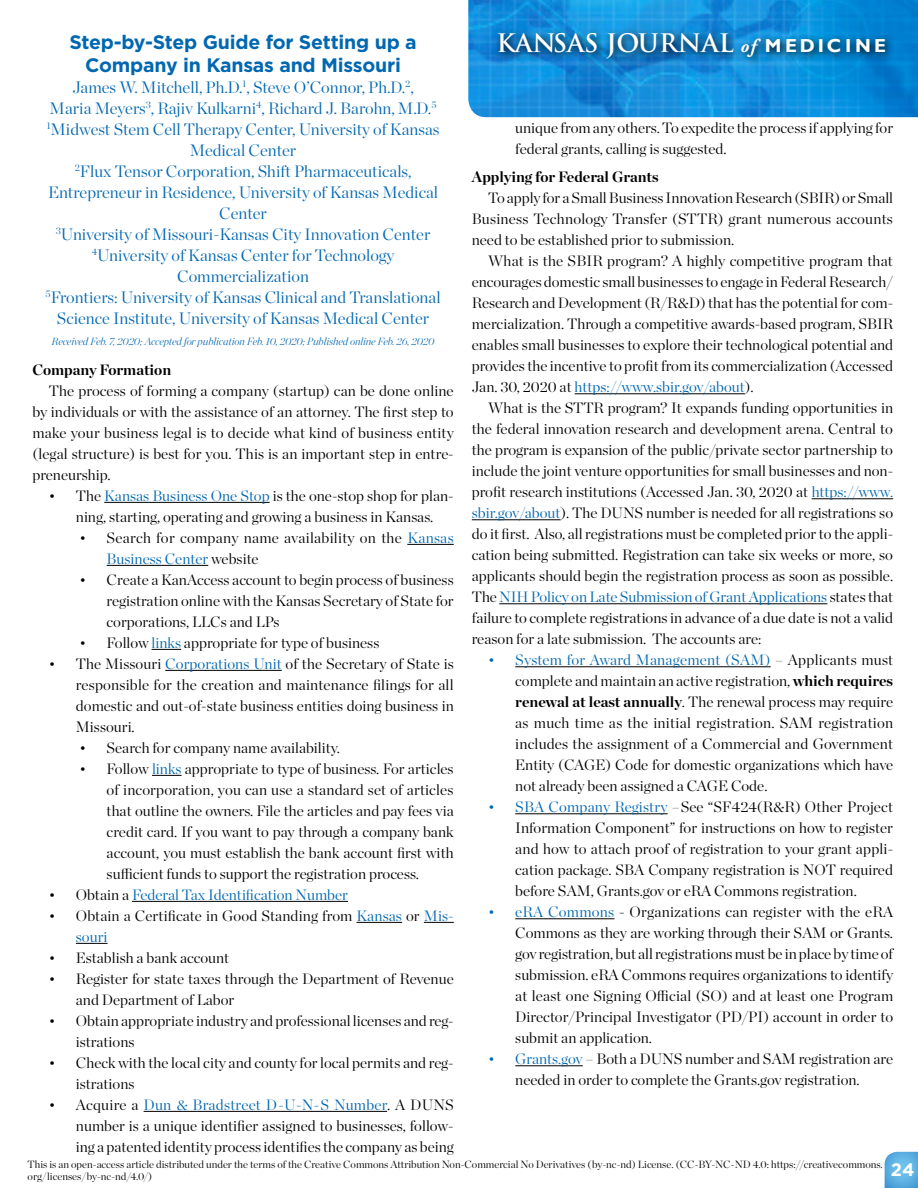
<style>
.page{position:relative;width:918px;height:1188px;background:#fff}
.page>*{position:absolute;margin:0;border:0;box-sizing:border-box;transform-origin:0 0}
.t1{font:700 24.9px "Trajan Pro";color:#fff}
.t2{font:700 19.5px "Gotham";letter-spacing:-.01em;color:#0067b1}
.t3{font:700 18px "Gotham";color:#fff}
.t4{font:300 16.5px/21px "Chronicle Display";color:#0067b1;text-align:center}
.t5{font:300 15px/21px "Chronicle Display";color:#000;text-align:justify}
.t6{font:700 15px "Chronicle Display";color:#000}
.t7{font:300 15px "Chronicle Display";color:#0067b1}
.t8{font:300 10.5px/12px "Chronicle Display";color:#000}
.t9{font:italic 200 10.5px "Chronicle Display";letter-spacing:-.01em;color:#0067b1}
.s1{font-family:"Adobe Garamond Pro";font-style:italic;font-size:18.75px}
.s2{font-family:"Gill Sans";font-size:18.75px}
.s3{color:#0067b1}
.s4{color:#000}
.s5{font-weight:700}
</style>
<div class="page">
<img style="left:468px;top:0;width:450px;height:117px">
<svg style="left:494px;top:27px;width:402px;height:41px;background:#107abd"></svg>
<hr style="left:104px;top:502px;width:166px;height:1px;background:#000">
<hr style="left:407px;top:544px;width:47px;height:1px;background:#000">
<hr style="left:107px;top:565px;width:101px;height:1px;background:#000">
<svg style="left:152px;top:649px;width:29px;height:1px"></svg>
<hr style="left:165px;top:670px;width:117px;height:1px;background:#000">
<hr style="left:152px;top:775px;width:30px;height:1px;background:#000">
<hr style="left:132px;top:901px;width:216px;height:1px;background:#000">
<hr style="left:356px;top:922px;width:46px;height:1px;background:#000">
<hr style="left:424px;top:922px;width:30px;height:1px;background:#000">
<hr style="left:76px;top:943px;width:32px;height:1px;background:#000">
<hr style="left:144px;top:1111px;width:243px;height:1px;background:#000">
<hr style="left:575px;top:393px;width:170px;height:1px;background:#000">
<hr style="left:812px;top:498px;width:81px;height:1px;background:#000">
<hr style="left:472px;top:519px;width:88px;height:1px;background:#000">
<hr style="left:499px;top:603px;width:328px;height:1px;background:#000">
<hr style="left:515px;top:666px;width:256px;height:1px;background:#000">
<hr style="left:515px;top:813px;width:153px;height:1px;background:#000">
<hr style="left:515px;top:918px;width:99px;height:1px;background:#000">
<hr style="left:515px;top:1065px;width:68px;height:1px;background:#000">
<svg style="left:884px;top:1151px;width:34px;height:37px"></svg>
<p class="t2" style="left:69px;top:30px;width:349px">Step-by-Step Guide for Setting up a</p>
<p class="t1" style="left:496px;top:28px;width:391px">KANSAS JOURNAL <span class="s1">of</span> <span class="s2">M EDIC I N E</span></p>
<p class="t2" style="left:85px;top:52px;width:317px">Company in Kansas and Missouri</p>
<p class="t4" style="left:72px;top:75px;width:343px">James W. Mitchell, Ph.D.<sup>1</sup>, Steve O’Connor, Ph.D.<sup>2</sup>,</p>
<p class="t4" style="left:50px;top:96px;width:388px">Maria Meyers<sup>3</sup>, Rajiv Kulkarni<sup>4</sup>, Richard J. Barohn, M.D.<sup>5</sup></p>
<p class="t4" style="left:47px;top:117px;width:394px"><sup>1</sup>Midwest Stem Cell Therapy Center, University of Kansas<br>Medical Center</p>
<p class="t4" style="left:75px;top:159px;width:338px"><sup>2</sup>Flux Tensor Corporation, Shift Pharmaceuticals,</p>
<p class="t4" style="left:48px;top:180px;width:392px">Entrepreneur in Residence, University of Kansas Medical<br>Center</p>
<p class="t4" style="left:56px;top:222px;width:376px"><sup>3</sup>University of Missouri-Kansas City Innovation Center</p>
<p class="t4" style="left:92px;top:243px;width:304px"><sup>4</sup>University of Kansas Center for Technology</p>
<p class="t4" style="left:177px;top:264px;width:133px">Commercialization</p>
<p class="t4" style="left:46px;top:285px;width:397px"><sup>5</sup>Frontiers: University of Kansas Clinical and Translational<br>Science Institute, University of Kansas Medical Center</p>
<p class="t9" style="left:52px;top:333px;width:384px">Received Feb. 7, 2020; Accepted for publication Feb. 10, 2020; Published online Feb. 26, 2020</p>
<p class="t6" style="left:32px;top:358px;width:140px">Company Formation</p>
<p class="t5" style="left:32px;top:379px;width:423px;text-indent:17px">The process of forming a company (startup) can be done online by individuals or with the assistance of an attorney. The first step to make your business legal is to decide what kind of business entity (legal structure) is best for you. This is an important step in entre&shy;preneurship.</p>
<p class="t5" style="left:49px;top:484px;width:406px;text-align:center">• The <span class="s3">Kansas Business One Stop</span> is the one-stop shop for plan&shy;ning, starting, operating and growing a business in Kansas.</p>
<p class="t5" style="left:107px;top:526px;width:349px;text-indent:-27px">• Search for company name availability on the <span class="s3">Kansas<br>Business Center</span> website</p>
<p class="t5" style="left:107px;top:568px;width:349px;text-indent:-27px">• Create a KanAccess account to begin process of business registration online with the Kansas Secretary of State for corporations, LLCs and LPs</p>
<p class="t5" style="left:80px;top:631px;width:301px">• Follow <span class="s3">links</span> appropriate for type of business</p>
<p class="t5" style="left:76px;top:652px;width:379px;text-indent:-27px">• The Missouri <span class="s3">Corporations Unit</span> of the Secretary of State is responsible for the creation and maintenance filings for all domestic and out-of-state business entities doing business in Missouri.</p>
<p class="t5" style="left:80px;top:736px;width:262px">• Search for company name availability.</p>
<p class="t5" style="left:107px;top:757px;width:349px;text-indent:-27px">• Follow <span class="s3">links</span> appropriate to type of business. For articles of incorporation, you can use a standard set of articles that outline the owners. File the articles and pay fees via credit card. If you want to pay through a company bank account, you must establish the bank account first with sufficient funds to support the registration process.</p>
<p class="t7" style="left:49px;top:883px;width:301px"><span class="s4">• Obtain a</span> Federal Tax Identification Number</p>
<p class="t5" style="left:76px;top:904px;width:379px;text-indent:-27px">• Obtain a Certificate in Good Standing from <span class="s3">Kansas</span> or <span class="s3">Mis&shy;souri</span></p>
<p class="t5" style="left:49px;top:946px;width:182px">• Establish a bank account</p>
<p class="t5" style="left:76px;top:967px;width:379px;text-indent:-27px">• Register for state taxes through the Department of Revenue and Department of Labor</p>
<p class="t5" style="left:76px;top:1009px;width:379px;text-indent:-27px">• Obtain appropriate industry and professional licenses and reg&shy;istrations</p>
<p class="t5" style="left:76px;top:1051px;width:379px;text-indent:-27px">• Check with the local city and county for local permits and reg&shy;istrations</p>
<p class="t5" style="left:76px;top:1093px;width:379px;text-indent:-27px">• Acquire a <span class="s3">Dun &amp; Bradstreet D-U-N-S Number</span>. A DUNS number is a unique identifier assigned to businesses, follow&shy;ing a patented identity process identifies the company as being</p>
<p class="t5" style="left:515px;top:116px;width:379px">unique from any others. To expedite the process if applying for federal grants, calling is suggested.</p>
<p class="t6" style="left:472px;top:165px;width:188px">Applying for Federal Grants</p>
<p class="t5" style="left:472px;top:186px;width:423px;text-indent:17px">To apply for a Small Business Innovation Research (SBIR) or Small Business Technology Transfer (STTR) grant numerous accounts need to be established prior to submission.</p>
<p class="t5" style="left:472px;top:249px;width:423px;text-indent:17px">What is the SBIR program? A highly competitive program that encourages domestic small businesses to engage in Federal Research/ Research and Development (R/R&amp;D) that has the potential for com&shy;mercialization. Through a competitive awards-based program, SBIR enables small businesses to explore their technological potential and provides the incentive to profit from its commercialization (Accessed Jan. 30, 2020 at <span class="s3">https://www.sbir.gov/about</span>).</p>
<p class="t5" style="left:472px;top:396px;width:423px;text-indent:17px">What is the STTR program? It expands funding opportunities in the federal innovation research and development arena. Central to the program is expansion of the public/private sector partnership to include the joint venture opportunities for small businesses and non&shy;profit research institutions (Accessed Jan. 30, 2020 at <span class="s3">https://www. sbir.gov/about</span>). The DUNS number is needed for all registrations so do it first. Also, all registrations must be completed prior to the appli&shy;cation being submitted. Registration can take six weeks or more, so applicants should begin the registration process as soon as possible.<br>The <span class="s3">NIH Policy on Late Submission of Grant Applications</span> states that failure to complete registrations in advance of a due date is not a valid reason for a late submission. The accounts are:</p>
<p class="t5" style="left:515px;top:648px;width:380px;text-indent:-27px"><span class="s3">• System for Award Management (SAM)</span> – Applicants must complete and maintain an active registration, <span class="s5">which requires renewal at least annually</span>. The renewal process may require as much time as the initial registration. SAM registration includes the assignment of a Commercial and Government Entity (CAGE) Code for domestic organizations which have not already been assigned a CAGE Code.</p>
<p class="t5" style="left:515px;top:795px;width:379px;text-indent:-27px"><span class="s3">• SBA Company Registry</span> –See “SF424(R&amp;R) Other Project Information Component” for instructions on how to register and how to attach proof of registration to your grant appli&shy;cation package. SBA Company registration is NOT required before SAM, Grants.gov or eRA Commons registration.</p>
<p class="t5" style="left:515px;top:900px;width:380px;text-indent:-27px"><span class="s3">• eRA Commons</span> - Organizations can register with the eRA Commons as they are working through their SAM or Grants. gov registration, but all registrations must be in place by time of submission. eRA Commons requires organizations to identify at least one Signing Official (SO) and at least one Program Director/Principal Investigator (PD/PI) account in order to submit an application.</p>
<p class="t5" style="left:488px;top:1047px;width:406px;text-align:center"><span class="s3">• Grants.gov</span> – Both a DUNS number and SAM registration are needed in order to complete the Grants.gov registration.</p>
<p class="t8" style="left:28px;top:1157px;width:857px">This is an open-access article distributed under the terms of the Creative Commons Attribution Non-Commercial No Derivatives (by-nc-nd) License. (CC-BY-NC-ND 4.0: https://creativecommons. org/licenses/by-nc-nd/4.0/)</p>
<p class="t3" style="left:891px;top:1157px;width:25px">24</p>
</div>
